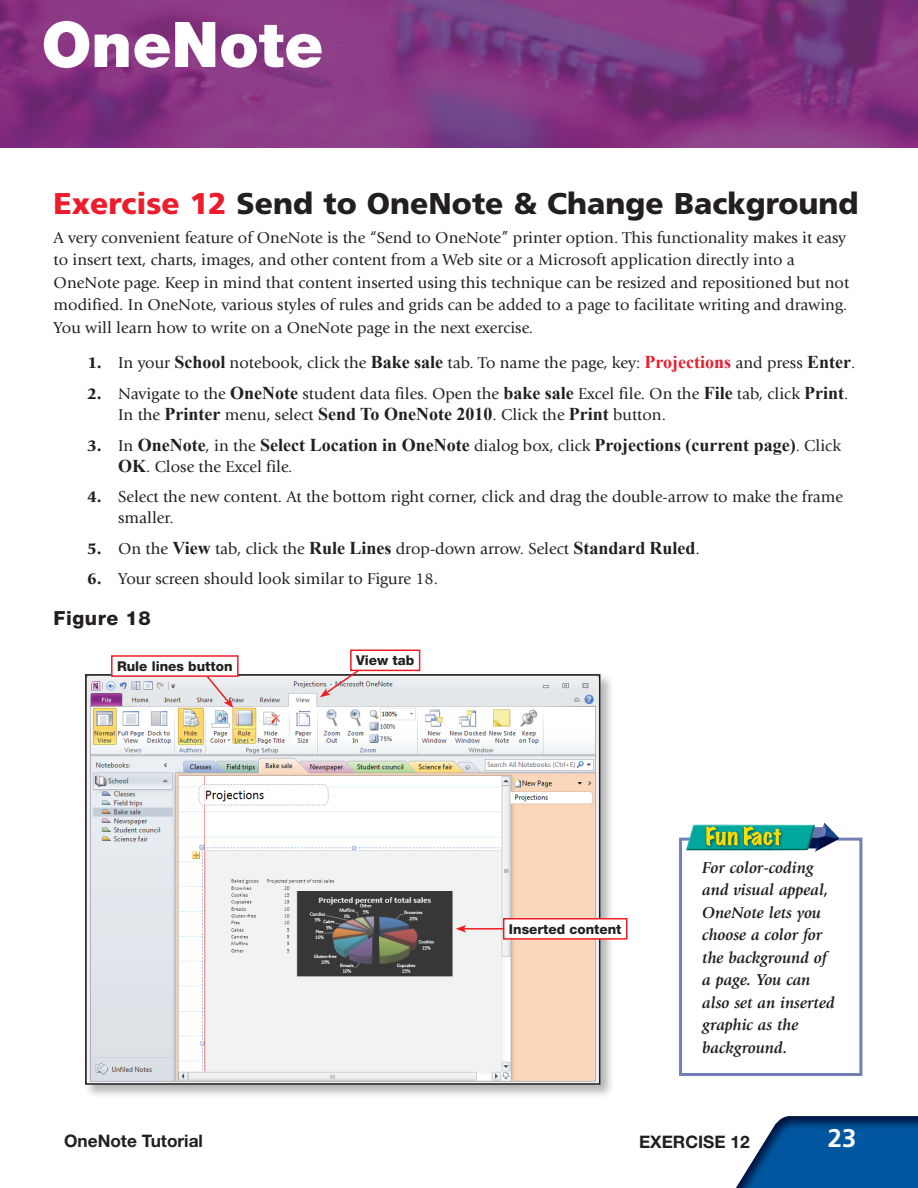
<style>
.page{position:relative;width:918px;height:1188px;background:#fff}
.page>*{position:absolute;margin:0;border:0;box-sizing:border-box;transform-origin:0 0}
.t1{font:900 30px "Frutiger LT Std";color:#231f20}
.t2{font:700 25.5px "Frutiger LT Std";color:#fff}
.t3{font:800 19.5px "Helvetica Neue LT Std";letter-spacing:.03em;color:#231f20}
.t4{font:700 18px "Times New Roman";color:#231f20}
.t5{font:700 17.25px "Helvetica Neue LT Std";color:#231f20}
.t6{font:16.5px/22.5px "Giovanni Std";color:#231f20}
.t7{font:italic 700 16.5px/22.5px "Giovanni Std";color:#231f20}
.t8{font:800 13.5px "Helvetica Neue LT Std";color:#231f20}
.s1{color:#ee1b2d}
.s2{font-weight:900}
.s3{font-family:"Times New Roman";font-weight:700;font-size:18px}
.s4{font-family:"Times New Roman";font-weight:700;font-size:18px;color:#ee1b2d}
.s5{font-family:"Giovanni Std";font-weight:900;font-size:16.5px}
.s6{font-family:"Giovanni Std";font-weight:400;font-size:16.5px}
</style>
<div class="page">
<img style="left:0;top:0;width:918px;height:147px">
<img style="left:736px;top:1116px;width:182px;height:72px">
<div style="left:84px;top:673px;width:531px;height:427px;background:#231f20;opacity:.33"></div>
<img style="left:88px;top:677px;width:509px;height:405px">
<div style="left:85px;top:674px;width:515px;height:411px;border:2px solid #231f20"></div>
<hr style="left:464px;top:928px;width:51px;height:2px;background:#ee1d23">
<svg style="left:456px;top:925px;width:10px;height:8px"></svg>
<div style="left:504px;top:919px;width:123px;height:20px;background:#fff"></div>
<div style="left:503px;top:918px;width:124px;height:22px;border:2px solid #ee1d23"></div>
<svg style="left:196px;top:677px;width:37px;height:31px"></svg>
<div style="left:112px;top:656px;width:126px;height:20px;background:#fff"></div>
<div style="left:111px;top:655px;width:128px;height:22px;border:2px solid #ee1d23"></div>
<svg style="left:320px;top:671px;width:56px;height:26px"></svg>
<div style="left:350px;top:650px;width:70px;height:21px;border:2px solid #ee1d23"></div>
<div style="left:679px;top:838px;width:183px;height:238px;border:3px solid #727fb3"></div>
<img style="left:681px;top:822px;width:174px;height:36px">
<h1 class="t1" style="left:54px;top:185px;width:806px"><span class="s1">Exercise 12</span> Send to OneNote &amp; Change Background</h1>
<p class="t6" style="left:54px;top:226px;width:797px">A very convenient feature of OneNote is the “Send to OneNote” printer option. This functionality makes it easy to insert text, charts, images, and other content from a Web site or a Microsoft application directly into a OneNote page. Keep in mind that content inserted using this technique can be resized and repositioned but not modified. In OneNote, various styles of rules and grids can be added to a page to facilitate writing and drawing.<br>You will learn how to write on a OneNote page in the next exercise.</p>
<p class="t6" style="left:88px;top:352px;width:769px"><span class="s2">1.</span> In your <span class="s3">School</span> notebook, click the <span class="s3">Bake sale</span> tab. To name the page, key: <span class="s4">Projections</span> and press <span class="s3">Enter</span>.</p>
<p class="t6" style="left:118px;top:383px;width:732px;line-height:21.6px;text-indent:-31px"><span class="s2">2.</span> Navigate to the <span class="s3">OneNote</span> student data files. Open the <span class="s3">bake sale</span> Excel file. On the <span class="s3">File</span> tab, click <span class="s3">Print</span>.<br>In the <span class="s3">Printer</span> menu, select <span class="s3">Send To OneNote 2010</span>. Click the <span class="s3">Print</span> button.</p>
<p class="t4" style="left:88px;top:432px;width:755px"><span class="s5">3.</span> <span class="s6">In</span> OneNote<span class="s6">, in the</span> Select Location in OneNote <span class="s6">dialog box, click</span> Projections (current page)<span class="s6">. Click</span></p>
<p class="t6" style="left:118px;top:456px;width:176px"><span class="s3">OK</span>. Close the Excel file.</p>
<p class="t6" style="left:118px;top:487px;width:727px;line-height:21px;text-indent:-31px"><span class="s2">4.</span> Select the new content. At the bottom right corner, click and drag the double-arrow to make the frame smaller.</p>
<p class="t6" style="left:88px;top:538px;width:614px"><span class="s2">5.</span> On the <span class="s3">View</span> tab, click the <span class="s3">Rule Lines</span> drop-down arrow. Select <span class="s3">Standard Ruled</span>.</p>
<p class="t6" style="left:88px;top:568px;width:352px"><span class="s2">6.</span> Your screen should look similar to Figure 18.</p>
<p class="t3" style="left:54px;top:607px;width:99px">Figure 18</p>
<p class="t8" style="left:117px;top:658px;width:117px">Rule lines button</p>
<p class="t8" style="left:356px;top:652px;width:60px">View tab</p>
<p class="t8" style="left:509px;top:921px;width:114px">Inserted content</p>
<p class="t7" style="left:702px;top:856px;width:134px">For color-coding and visual appeal,<br>OneNote lets you choose a color for the background of a page. You can also set an inserted graphic as the background.</p>
<p class="t5" style="left:64px;top:1130px;width:140px">OneNote Tutorial</p>
<p class="t5" style="left:639px;top:1131px;width:112px">EXERCISE 12</p>
<h2 class="t2" style="left:828px;top:1123px;width:30px">23</h2>
</div>
